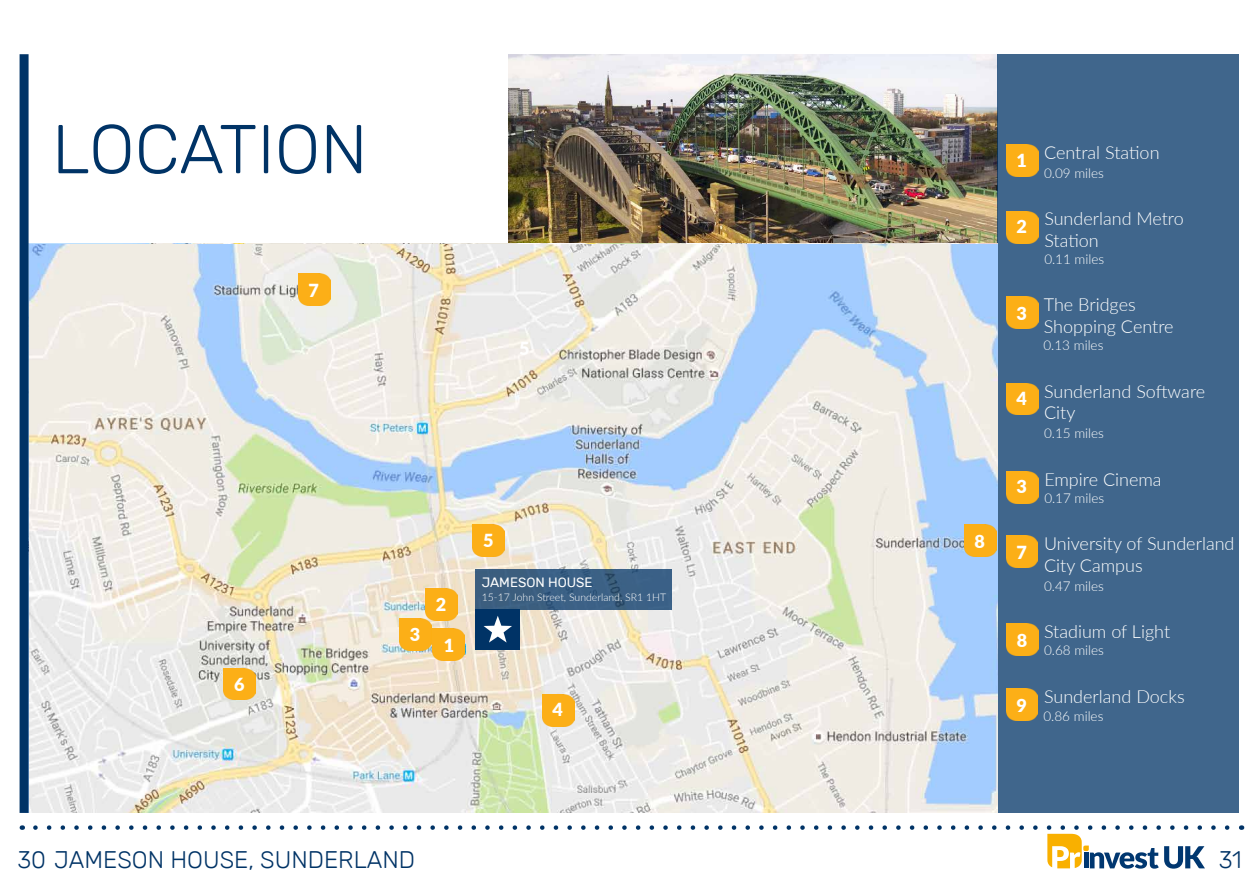
<style>
.page{position:relative;width:1259px;height:893px;background:#fff}
.page>*{position:absolute;margin:0;border:0;box-sizing:border-box;transform-origin:0 0}
.t1{font:300 69px "Rubik";color:#036}
.t2{font:300 24px "Rubik";color:#036}
.t3{font:300 18px/21.6px "Lato";color:#fff}
.t4{font:900 18px "Lato";color:#fff}
.t5{font:300 13.5px "Lato";color:#fff}
.t6{font:13.5px "Rubik";color:#fff}
.t7{font:300 10.5px "Lato";color:#fff}
</style>
<div class="page">
<img style="left:509px;top:54px;width:488px;height:190px">
<div style="left:997px;top:54px;width:241px;height:759px;background:#40668c"></div>
<svg style="left:35px;top:825px;width:1195px;height:44px"></svg>
<img style="left:30px;top:244px;width:967px;height:569px">
<div style="left:476px;top:610px;width:44px;height:40px;background:#036"></div>
<svg style="left:483px;top:616px;width:29px;height:27px"></svg>
<div style="left:476px;top:569px;width:196px;height:41px;background:#3c6085"></div>
<img style="left:542px;top:694px;width:32px;height:32px">
<img style="left:432px;top:628px;width:32px;height:32px">
<img style="left:425px;top:589px;width:32px;height:32px">
<img style="left:399px;top:619px;width:32px;height:32px">
<img style="left:473px;top:525px;width:32px;height:32px">
<img style="left:298px;top:274px;width:32px;height:31px">
<img style="left:964px;top:525px;width:32px;height:32px">
<img style="left:224px;top:668px;width:32px;height:32px">
<img style="left:1006px;top:145px;width:32px;height:32px">
<img style="left:1006px;top:211px;width:32px;height:32px">
<img style="left:1006px;top:383px;width:32px;height:32px">
<img style="left:1006px;top:624px;width:32px;height:32px">
<img style="left:1006px;top:688px;width:32px;height:32px">
<img style="left:1006px;top:471px;width:32px;height:32px">
<img style="left:1006px;top:297px;width:32px;height:32px">
<img style="left:1006px;top:536px;width:32px;height:32px">
<div style="left:20px;top:54px;width:9px;height:759px;background:#036"></div>
<h1 class="t1" style="left:52px;top:109px;width:317px">LOCATION</h1>
<p class="t4" style="left:308px;top:279px;width:12px">7</p>
<p class="t4" style="left:519px;top:338px;width:12px">5</p>
<p class="t4" style="left:234px;top:673px;width:12px">6</p>
<p class="t4" style="left:410px;top:623px;width:12px">3</p>
<p class="t4" style="left:436px;top:593px;width:12px">2</p>
<p class="t4" style="left:444px;top:634px;width:12px">1</p>
<p class="t4" style="left:483px;top:529px;width:12px">5</p>
<p class="t6" style="left:482px;top:574px;width:112px">JAMESON HOUSE</p>
<p class="t7" style="left:482px;top:591px;width:186px">15-17 John Street, Sunderland, SR1 1HT</p>
<p class="t4" style="left:552px;top:698px;width:12px">4</p>
<h2 class="t2" style="left:17px;top:845px;width:399px">30 JAMESON HOUSE, SUNDERLAND</h2>
<p class="t4" style="left:974px;top:530px;width:12px">8</p>
<p class="t4" style="left:1016px;top:149px;width:12px">1</p>
<p class="t4" style="left:1016px;top:216px;width:12px">2</p>
<p class="t4" style="left:1016px;top:302px;width:12px">3</p>
<p class="t4" style="left:1016px;top:387px;width:12px">4</p>
<p class="t4" style="left:1016px;top:475px;width:12px">3</p>
<p class="t4" style="left:1016px;top:541px;width:12px">7</p>
<p class="t4" style="left:1017px;top:629px;width:12px">8</p>
<p class="t4" style="left:1016px;top:694px;width:12px">9</p>
<p class="t3" style="left:1044px;top:142px;width:117px">Central Station</p>
<p class="t5" style="left:1044px;top:165px;width:61px">0.09 miles</p>
<p class="t3" style="left:1044px;top:208px;width:141px">Sunderland Metro<br>Station</p>
<p class="t5" style="left:1044px;top:250px;width:61px">0.11 miles</p>
<p class="t3" style="left:1043px;top:294px;width:131px">The Bridges<br>Shopping Centre</p>
<p class="t5" style="left:1043px;top:337px;width:61px">0.13 miles</p>
<p class="t3" style="left:1044px;top:380px;width:163px">Sunderland Software<br>City</p>
<p class="t5" style="left:1044px;top:424px;width:61px">0.15 miles</p>
<p class="t3" style="left:1044px;top:468px;width:119px">Empire Cinema</p>
<p class="t5" style="left:1044px;top:490px;width:61px">0.17 miles</p>
<p class="t3" style="left:1044px;top:532px;width:192px">University of Sunderland<br>City Campus</p>
<p class="t5" style="left:1044px;top:578px;width:61px">0.47 miles</p>
<p class="t3" style="left:1044px;top:620px;width:128px">Stadium of Light</p>
<p class="t5" style="left:1044px;top:642px;width:61px">0.68 miles</p>
<p class="t3" style="left:1044px;top:685px;width:142px">Sunderland Docks</p>
<p class="t5" style="left:1043px;top:708px;width:61px">0.86 miles</p>
<h2 class="t2" style="left:1218px;top:845px;width:24px">31</h2>
</div>
